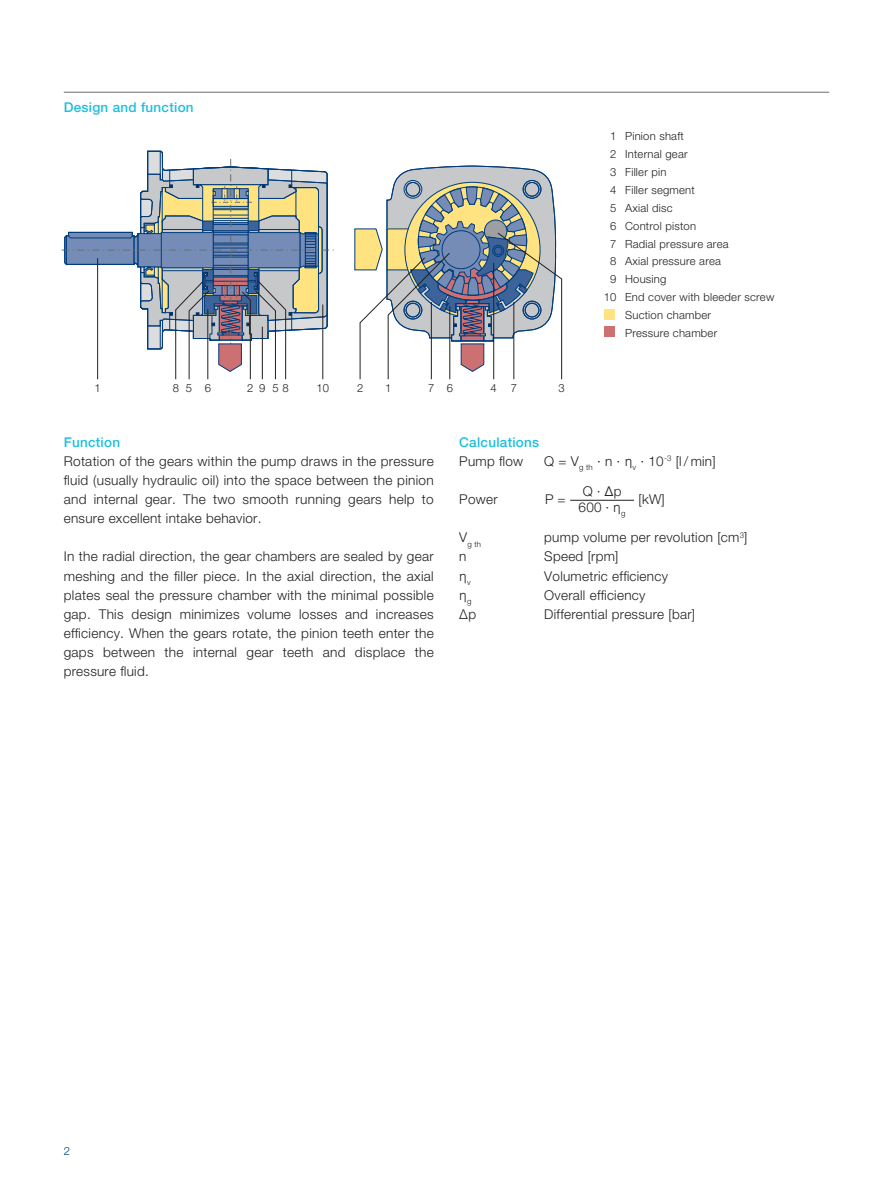
<style>
.page{position:relative;width:893px;height:1191px;background:#fff}
.page>*{position:absolute;margin:0;border:0;box-sizing:border-box;transform-origin:0 0}
.t1{font:300 13.5px/19.2px "Helvetica Neue LT Pro";letter-spacing:.02em;color:#231f20;text-align:justify}
.t2{font:500 13.5px "Helvetica Neue LT Pro";letter-spacing:.02em;color:#1cbfdf}
.t3{font:300 13.5px "Voith Global";color:#231f20}
.t4{font:300 11.25px "Helvetica Neue LT Pro";letter-spacing:.02em;color:#231f20}
.t5{font:300 11.25px "Helvetica Neue LT Pro";color:#013c7b}
.t6{font:300 7.8px "Helvetica Neue LT Pro";color:#231f20}
.s1{font-family:"Voith Global"}
.s2{font-family:"Helvetica Neue LT Pro"}
</style>
<div class="page">
<hr style="left:64px;top:92px;width:765px;height:1px;background:#6c6d70">
<div style="left:604px;top:309px;width:10px;height:10px;background:#ffe380"></div>
<div style="left:604px;top:327px;width:10px;height:10px;background:#cd7071"></div>
<svg style="left:354px;top:166px;width:208px;height:214px"></svg>
<svg style="left:62px;top:151px;width:272px;height:229px"></svg>
<hr style="left:570px;top:500px;width:64px;height:1px;background:#231f20">
<p class="t2" style="left:64px;top:99px;width:131px">Design and function</p>
<p class="t4" style="left:94px;top:380px;width:8px">1</p>
<p class="t4" style="left:173px;top:380px;width:40px">85 6</p>
<p class="t4" style="left:247px;top:380px;width:43px">2958</p>
<p class="t4" style="left:316px;top:380px;width:14px">10</p>
<p class="t4" style="left:357px;top:380px;width:8px">2</p>
<p class="t4" style="left:385px;top:380px;width:8px">1</p>
<p class="t4" style="left:428px;top:380px;width:26px">7 6</p>
<p class="t4" style="left:491px;top:380px;width:28px">4 7</p>
<p class="t4" style="left:558px;top:380px;width:8px">3</p>
<p class="t4" style="left:610px;top:129px;width:75px">1 Pinion shaft</p>
<p class="t4" style="left:610px;top:147px;width:79px">2 Internal gear</p>
<p class="t4" style="left:610px;top:165px;width:58px">3 Filler pin</p>
<p class="t4" style="left:610px;top:183px;width:86px">4 Filler segment</p>
<p class="t4" style="left:610px;top:201px;width:64px">5 Axial disc</p>
<p class="t4" style="left:610px;top:219px;width:87px">6 Control piston</p>
<p class="t4" style="left:610px;top:237px;width:120px">7 Radial pressure area</p>
<p class="t4" style="left:610px;top:254px;width:112px">8 Axial pressure area</p>
<p class="t4" style="left:610px;top:272px;width:58px">9 Housing</p>
<p class="t4" style="left:604px;top:290px;width:172px">10 End cover with bleeder screw</p>
<p class="t4" style="left:625px;top:308px;width:87px">Suction chamber</p>
<p class="t4" style="left:625px;top:326px;width:94px">Pressure chamber</p>
<p class="t2" style="left:64px;top:434px;width:58px">Function</p>
<p class="t1" style="left:64px;top:451px;width:371px">Rotation of the gears within the pump draws in the pressure fluid (usually hydraulic oil) into the space between the pinion and internal gear. The two smooth running gears help to ensure excellent intake behavior.</p>
<p class="t1" style="left:64px;top:547px;width:371px">In the radial direction, the gear chambers are sealed by gear meshing and the filler piece. In the axial direction, the axial plates seal the pressure chamber with the minimal possible gap. This design minimizes volume losses and increases efficiency. When the gears rotate, the pinion teeth enter the gaps between the internal gear teeth and displace the pressure fluid.</p>
<p class="t2" style="left:459px;top:434px;width:82px">Calculations</p>
<p class="t1" style="left:459px;top:451px;width:65px">Pump flow</p>
<p class="t1" style="left:544px;top:451px;width:173px">Q = V<sub>g</sub> <sub>th</sub> · n · <span class="s1">η</span><sub>v</sub> · 10<sup>-3</sup> [l/ min]</p>
<p class="t1" style="left:459px;top:489px;width:40px">Power</p>
<p class="t1" style="left:583px;top:481px;width:40px">Q · Δp</p>
<p class="t1" style="left:545px;top:489px;width:22px">P =</p>
<p class="t1" style="left:638px;top:489px;width:28px">[kW]</p>
<p class="t1" style="left:579px;top:497px;width:48px">600 · <span class="s1">η</span><sub>g</sub></p>
<p class="t6" style="left:459px;top:539px;width:23px"><sup>V</sup>g th</p>
<p class="t1" style="left:544px;top:527px;width:205px">pump volume per revolution [cm<sup>3</sup>]</p>
<p class="t1" style="left:459px;top:547px;width:9px">n</p>
<p class="t1" style="left:544px;top:547px;width:76px">Speed [rpm]</p>
<p class="t3" style="left:459px;top:568px;width:13px">η<sub>v</sub></p>
<p class="t1" style="left:544px;top:566px;width:125px">Volumetric efficiency</p>
<p class="t3" style="left:459px;top:587px;width:14px">η<sub>g</sub></p>
<p class="t1" style="left:544px;top:585px;width:103px">Overall efficiency</p>
<p class="t3" style="left:459px;top:606px;width:18px">Δ<span class="s2">p</span></p>
<p class="t1" style="left:544px;top:604px;width:152px">Differential pressure [bar]</p>
<p class="t5" style="left:64px;top:1144px;width:8px">2</p>
</div>
